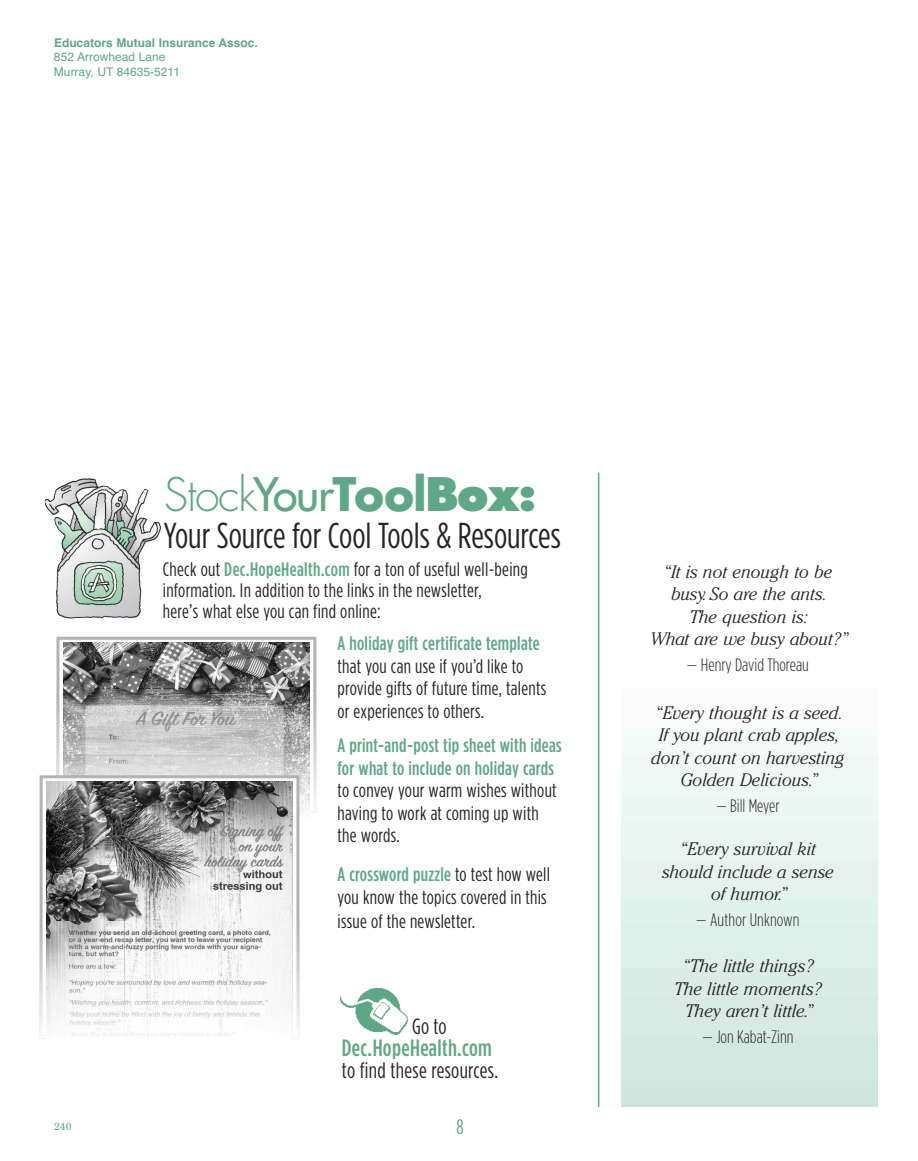
<style>
.page{position:relative;width:918px;height:1161px;background:#fff}
.page>*{position:absolute;margin:0;border:0;box-sizing:border-box;transform-origin:0 0}
.t1{font:300 45px "Futura";letter-spacing:-.03em;color:#5ea887}
.t2{font:36px "Gotham Condensed";color:#272526}
.t3{font:500 23.55px "Gotham Condensed";letter-spacing:.015em;color:#5ea887}
.t4{font:22.05px "Gotham Condensed";letter-spacing:.015em;color:#272526}
.t5{font:21px "Gotham Condensed";color:#5ea887}
.t6{font:19.5px/22.5px "Gotham Condensed";letter-spacing:.015em;color:#272526}
.t7{font:500 19.5px/22.5px "Gotham Condensed";letter-spacing:.015em;color:#5ea887}
.t8{font:italic 300 18px/22.5px "Cheltenham";color:#272526;text-align:center}
.t9{font:300 18px "Gotham Condensed";color:#272526}
.t10{font:12px/14.4px "Helvetica";color:#5ea887}
.t11{font:700 12px "Helvetica";color:#5ea887}
.t12{font:10.5px "New Century Schlbk";color:#5ea887}
.s1{font-weight:400}
.s2{font-weight:700}
.s3{font-weight:800}
.s4{font-weight:500;color:#5ea887}
</style>
<div class="page">
<hr style="left:598px;top:472px;width:1px;height:635px;background:#5ea887">
<img style="left:44px;top:478px;width:117px;height:141px">
<div style="left:56px;top:637px;width:260px;height:176px;border:3px solid #b3b3b3"></div>
<img style="left:341px;top:988px;width:66px;height:46px">
<img style="left:64px;top:643px;width:245px;height:51px">
<img style="left:309px;top:694px;width:7px;height:119px">
<img style="left:56px;top:694px;width:4px;height:81px">
<img style="left:63px;top:694px;width:246px;height:122px">
<div style="left:40px;top:775px;width:259px;height:264px;border:3px solid #b3b3b3"></div>
<img style="left:47px;top:781px;width:245px;height:140px">
<img style="left:292px;top:921px;width:7px;height:118px">
<img style="left:40px;top:921px;width:6px;height:118px">
<img style="left:46px;top:921px;width:246px;height:118px">
<p class="t11" style="left:54px;top:36px;width:205px">Educators Mutual Insurance Assoc.</p>
<p class="t10" style="left:54px;top:50px;width:128px">852 Arrowhead Lane<br>Murray, UT 84635-5211</p>
<p class="t12" style="left:54px;top:1123px;width:19px">240</p>
<h1 class="t1" style="left:164px;top:473px;width:375px">Stock<span class="s1">Your</span><span class="s2">Tool</span><span class="s3">Box:</span></h1>
<h2 class="t2" style="left:164px;top:523px;width:399px">Your Source for Cool Tools &amp; Resources</h2>
<p class="t6" style="left:163px;top:560px;width:367px;line-height:21px">Check out <span class="s4">Dec.HopeHealth.com</span> for a ton of useful well-being information. In addition to the links in the newsletter,<br>here’s what else you can find online:</p>
<p class="t8" style="left:650px;top:562px;width:200px">“It is not enough to be busy. So are the ants.<br>The question is:<br>What are we busy about?”</p>
<p class="t9" style="left:687px;top:658px;width:123px">— Henry David Thoreau</p>
<p class="t8" style="left:651px;top:703px;width:195px">“Every thought is a seed.<br>If you plant crab apples, don’t count on harvesting<br>Golden Delicious.”</p>
<p class="t9" style="left:716px;top:799px;width:65px">— Bill Meyer</p>
<p class="t8" style="left:662px;top:839px;width:173px">“Every survival kit should include a sense of humor.”</p>
<p class="t9" style="left:696px;top:913px;width:105px">— Author Unknown</p>
<p class="t8" style="left:674px;top:956px;width:149px">“The little things?<br>The little moments?<br>They aren’t little.”</p>
<p class="t9" style="left:702px;top:1030px;width:92px">— Jon Kabat-Zinn</p>
<p class="t7" style="left:338px;top:633px;width:204px">A holiday gift certificate template</p>
<p class="t6" style="left:337px;top:656px;width:210px">that you can use if you’d like to provide gifts of future time, talents or experiences to others.</p>
<p class="t7" style="left:338px;top:735px;width:226px">A print-and-post tip sheet with ideas for what to include on holiday cards</p>
<p class="t6" style="left:337px;top:780px;width:221px">to convey your warm wishes without having to work at coming up with the words.</p>
<p class="t6" style="left:337px;top:864px;width:214px;line-height:23.4px"><span class="s4">A crossword puzzle</span> to test how well you know the topics covered in this issue of the newsletter.</p>
<p class="t4" style="left:412px;top:1018px;width:36px">Go to</p>
<p class="t3" style="left:342px;top:1039px;width:152px">Dec.HopeHealth.com</p>
<p class="t4" style="left:342px;top:1062px;width:158px">to find these resources.</p>
<p class="t5" style="left:456px;top:1120px;width:9px">8</p>
</div>
